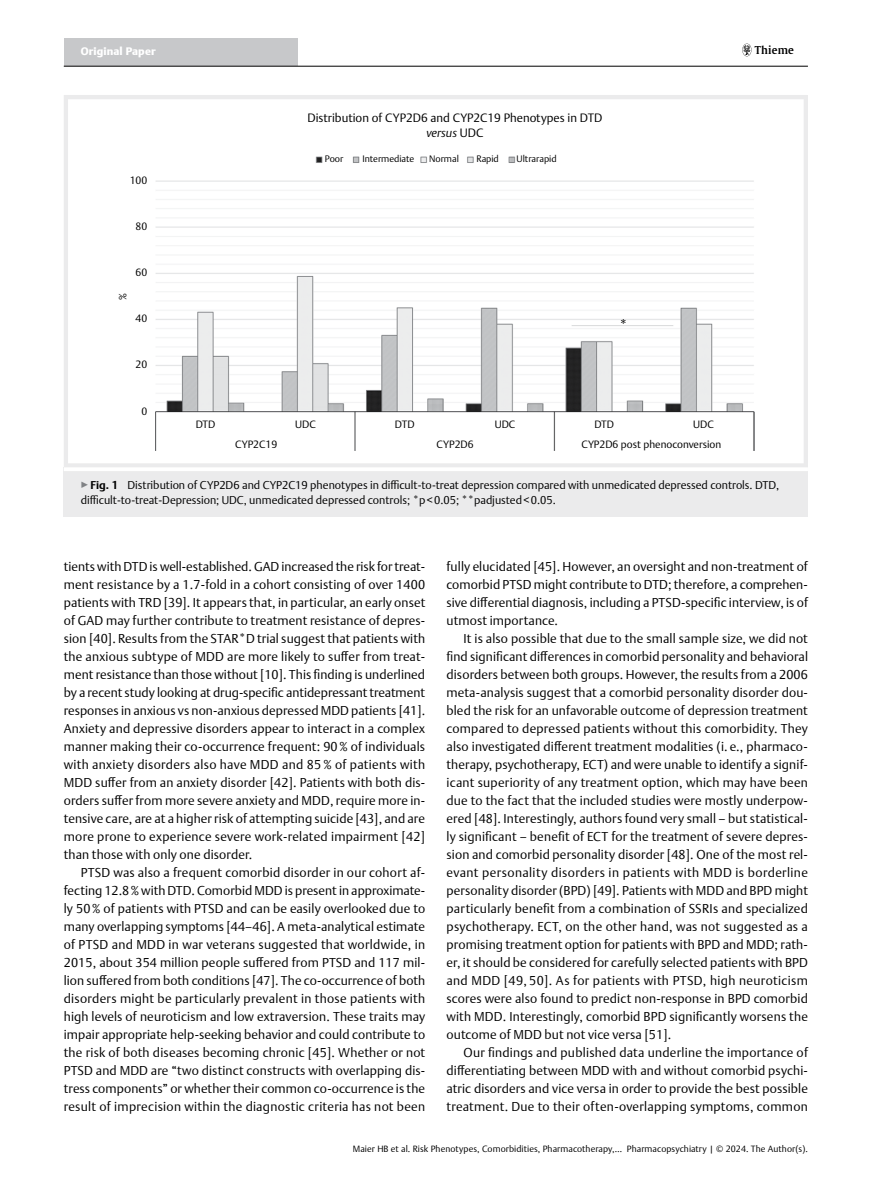
<style>
.page{position:relative;width:893px;height:1191px;background:#fff}
.page>*{position:absolute;margin:0;border:0;box-sizing:border-box;transform-origin:0 0}
.t1{font:300 15.45px "Thieme Argo 2011";color:#000}
.t2{font:300 12.75px/18px "Thieme Argo 2011";letter-spacing:.015em;color:#000;text-align:justify}
.t3{font:300 12px/14.4px "Thieme Argo 2011";color:#000;text-align:center}
.t4{font:300 11.25px/15px "Thieme Argo 2011";color:#000}
.t5{font:900 10.8px "Thieme Argo 2011";letter-spacing:.01em;color:#fff}
.t6{font:600 10.8px "Thieme Gulliver 2011";letter-spacing:.01em;color:#000}
.t7{font:300 10.5px "Thieme Argo 2011";color:#000}
.t8{font:300 9.3px "Thieme Argo 2011";color:#000}
.t9{font:300 9px "Thieme Argo 2011";letter-spacing:.01em;color:#000}
.s1{font-style:italic}
.s2{color:#808285}
.s3{font-weight:700}
</style>
<div class="page">
<div style="left:64px;top:38px;width:234px;height:28px;background:#c7c8ca"></div>
<hr style="left:64px;top:66px;width:744px;height:1px;background:#000">
<svg style="left:742px;top:44px;width:9px;height:12px"></svg>
<svg style="left:64px;top:95px;width:744px;height:372px"></svg>
<div style="left:64px;top:467px;width:744px;height:50px;background:#ebebec"></div>
<hr style="left:64px;top:467px;width:744px;height:4px;background:#fff">
<p class="t5" style="left:81px;top:44px;width:76px">Original Paper</p>
<p class="t6" style="left:755px;top:42px;width:40px">Thieme</p>
<p class="t7" style="left:130px;top:173px;width:19px">100</p>
<p class="t7" style="left:136px;top:219px;width:13px">80</p>
<p class="t7" style="left:136px;top:265px;width:13px">60</p>
<p class="t7" style="left:116px;top:300px;width:8px;rotate:-90deg">%</p>
<p class="t7" style="left:136px;top:312px;width:13px">40</p>
<p class="t7" style="left:136px;top:358px;width:13px">20</p>
<p class="t7" style="left:141px;top:404px;width:7px">0</p>
<p class="t3" style="left:307px;top:110px;width:296px">Distribution of CYP2D6 and CYP2C19 Phenotypes in DTD <span class="s1">versus</span> UDC</p>
<p class="t8" style="left:429px;top:153px;width:31px">Normal</p>
<p class="t8" style="left:476px;top:153px;width:24px">Rapid</p>
<p class="t8" style="left:517px;top:153px;width:42px">Ultrarapid</p>
<p class="t8" style="left:325px;top:153px;width:20px">Poor</p>
<p class="t8" style="left:362px;top:153px;width:53px">Intermediate</p>
<p class="t1" style="left:619px;top:315px;width:10px">*</p>
<p class="t7" style="left:196px;top:417px;width:21px">DTD</p>
<p class="t7" style="left:295px;top:417px;width:22px">UDC</p>
<p class="t7" style="left:235px;top:437px;width:44px">CYP2C19</p>
<p class="t7" style="left:395px;top:417px;width:21px">DTD</p>
<p class="t7" style="left:495px;top:417px;width:22px">UDC</p>
<p class="t7" style="left:594px;top:417px;width:21px">DTD</p>
<p class="t7" style="left:693px;top:417px;width:22px">UDC</p>
<p class="t7" style="left:437px;top:437px;width:39px">CYP2D6</p>
<p class="t7" style="left:581px;top:437px;width:142px">CYP2D6 post phenoconversion</p>
<p class="t4" style="left:81px;top:477px;width:700px"><span class="s2">▶</span><span class="s3">Fig. 1</span> Distribution of CYP2D6 and CYP2C19 phenotypes in difficult-to-treat depression compared with unmedicated depressed controls. DTD, difficult-to-treat-Depression; UDC, unmedicated depressed controls; *p&lt;0.05; **padjusted&lt;0.05.</p>
<p class="t2" style="left:64px;top:557px;width:363px">tients with DTD is well-established. GAD increased the risk for treat&shy;ment resistance by a 1.7-fold in a cohort consisting of over 1400 patients with TRD [39]. It appears that, in particular, an early onset of GAD may further contribute to treatment resistance of depres&shy;sion [40]. Results from the STAR*D trial suggest that patients with the anxious subtype of MDD are more likely to suffer from treat&shy;ment resistance than those without [10]. This finding is underlined by a recent study looking at drug-specific antidepressant treatment responses in anxious vs non-anxious depressed MDD patients [41].<br>Anxiety and depressive disorders appear to interact in a complex manner making their co-occurrence frequent: 90% of individuals with anxiety disorders also have MDD and 85 % of patients with MDD suffer from an anxiety disorder [42]. Patients with both dis&shy;orders suffer from more severe anxiety and MDD, require more in&shy;tensive care, are at a higher risk of attempting suicide [43], and are more prone to experience severe work-related impairment [42] than those with only one disorder.</p>
<p class="t2" style="left:64px;top:863px;width:363px;text-indent:17px">PTSD was also a frequent comorbid disorder in our cohort af&shy;fecting 12.8% with DTD. Comorbid MDD is present in approximate&shy;ly 50% of patients with PTSD and can be easily overlooked due to many overlapping symptoms [44–46]. A meta-analytical estimate of PTSD and MDD in war veterans suggested that worldwide, in 2015, about 354 million people suffered from PTSD and 117 mil&shy;lion suffered from both conditions [47]. The co-occurrence of both disorders might be particularly prevalent in those patients with high levels of neuroticism and low extraversion. These traits may impair appropriate help-seeking behavior and could contribute to the risk of both diseases becoming chronic [45]. Whether or not PTSD and MDD are “two distinct constructs with overlapping dis&shy;tress components” or whether their common co-occurrence is the result of imprecision within the diagnostic criteria has not been</p>
<p class="t2" style="left:446px;top:557px;width:363px">fully elucidated [45]. However, an oversight and non-treatment of comorbid PTSD might contribute to DTD; therefore, a comprehen&shy;sive differential diagnosis, including a PTSD-specific interview, is of utmost importance.</p>
<p class="t2" style="left:446px;top:629px;width:363px;text-indent:17px">It is also possible that due to the small sample size, we did not find significant differences in comorbid personality and behavioral disorders between both groups. However, the results from a 2006 meta-analysis suggest that a comorbid personality disorder dou&shy;bled the risk for an unfavorable outcome of depression treatment compared to depressed patients without this comorbidity. They also investigated different treatment modalities (i. e., pharmaco&shy;therapy, psychotherapy, ECT) and were unable to identify a signif&shy;icant superiority of any treatment option, which may have been due to the fact that the included studies were mostly underpow&shy;ered [48]. Interestingly, authors found very small – but statistical&shy;ly significant – benefit of ECT for the treatment of severe depres&shy;sion and comorbid personality disorder [48]. One of the most rel&shy;evant personality disorders in patients with MDD is borderline personality disorder (BPD) [49]. Patients with MDD and BPD might particularly benefit from a combination of SSRIs and specialized psychotherapy. ECT, on the other hand, was not suggested as a promising treatment option for patients with BPD and MDD; rath&shy;er, it should be considered for carefully selected patients with BPD and MDD [49, 50]. As for patients with PTSD, high neuroticism scores were also found to predict non-response in BPD comorbid with MDD. Interestingly, comorbid BPD significantly worsens the outcome of MDD but not vice versa [51].</p>
<p class="t2" style="left:446px;top:1043px;width:363px;text-indent:17px">Our findings and published data underline the importance of differentiating between MDD with and without comorbid psychi&shy;atric disorders and vice versa in order to provide the best possible treatment. Due to their often-overlapping symptoms, common</p>
<p class="t9" style="left:353px;top:1143px;width:457px">Maier HB et al. Risk Phenotypes, Comorbidities, Pharmacotherapy,… Pharmacopsychiatry | © 2024. The Author(s).</p>
</div>
